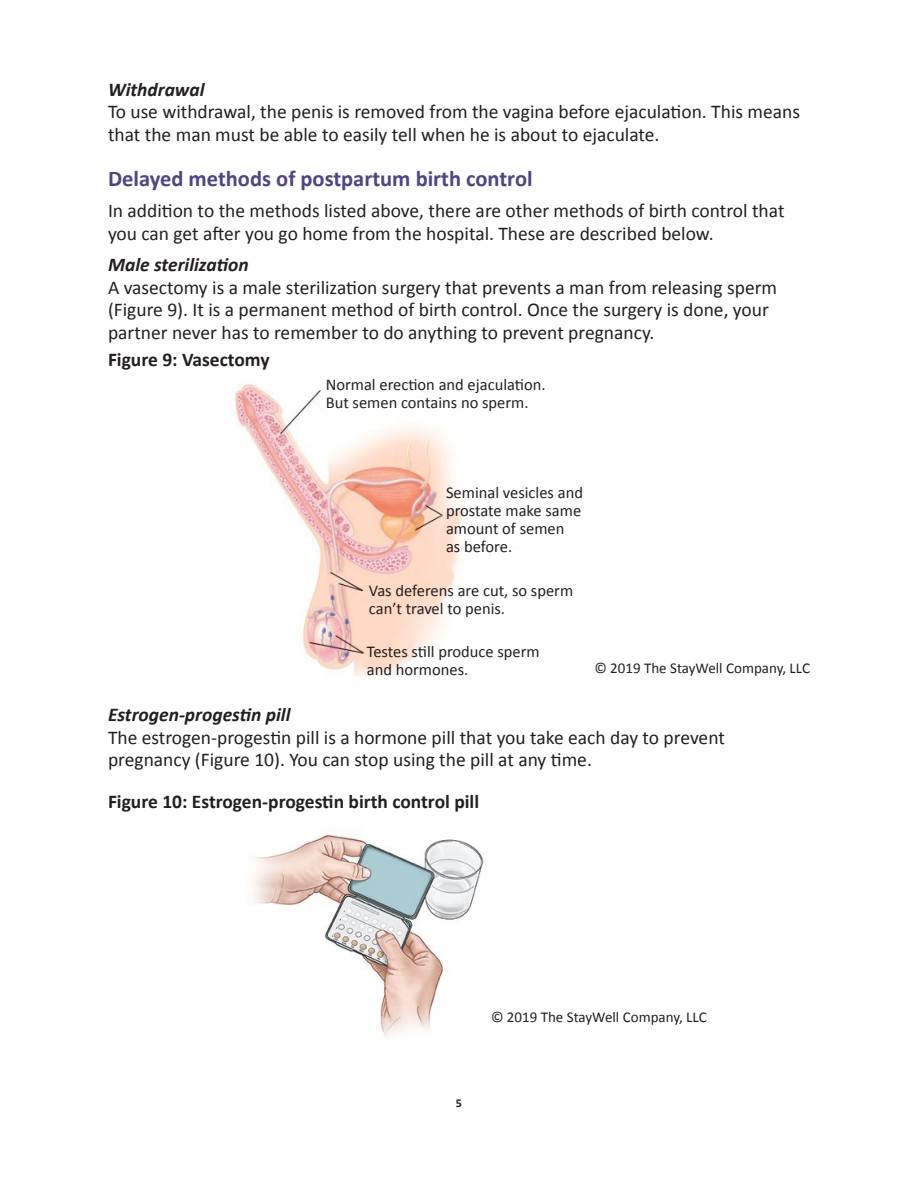
<style>
.page{position:relative;width:918px;height:1188px;background:#fff}
.page>*{position:absolute;margin:0;border:0;box-sizing:border-box;transform-origin:0 0}
.t1{font:700 22.5px "Calibri";color:#4a4687}
.text{font:19.5px/22.5px "Calibri";color:#231f20}
.t2{font:700 19.5px "Calibri";color:#231f20}
.secondaryheading{font:italic 700 19.5px "Calibri";color:#231f20}
.description{font:16.5px/18px "Calibri";color:#231f20}
.text-2{font:15px "Calibri";color:#231f20}
.t3{font:700 12px "Calibri";color:#231f20}
</style>
<div class="page">
<img style="left:234px;top:384px;width:229px;height:291px">
<img style="left:252px;top:835px;width:232px;height:203px">
<p class="secondaryheading" style="left:108px;top:77px;width:98px">Withdrawal</p>
<p class="text" style="left:108px;top:99px;width:693px">To use withdrawal, the penis is removed from the vagina before ejaculation. This means that the man must be able to easily tell when he is about to ejaculate.</p>
<p class="t1" style="left:108px;top:164px;width:426px">Delayed methods of postpartum birth control</p>
<p class="text" style="left:108px;top:198px;width:678px">In addition to the methods listed above, there are other methods of birth control that you can get after you go home from the hospital. These are described below.</p>
<p class="secondaryheading" style="left:108px;top:253px;width:142px">Male sterilization</p>
<p class="text" style="left:108px;top:275px;width:671px">A vasectomy is a male sterilization surgery that prevents a man from releasing sperm (Figure 9). It is a permanent method of birth control. Once the surgery is done, your partner never has to remember to do anything to prevent pregnancy.</p>
<p class="t2" style="left:108px;top:347px;width:163px">Figure 9: Vasectomy</p>
<p class="description" style="left:326px;top:375px;width:221px">Normal erection and ejaculation.<br>But semen contains no sperm.</p>
<p class="description" style="left:446px;top:483px;width:138px;text-align:justify">Seminal vesicles and prostate make same amount of semen</p>
<p class="description" style="left:446px;top:537px;width:68px">as before.</p>
<p class="description" style="left:369px;top:581px;width:206px">Vas deferens are cut, so sperm can’t travel to penis.</p>
<p class="description" style="left:367px;top:641px;width:174px">Testes still produce sperm and hormones.</p>
<p class="text-2" style="left:594px;top:659px;width:217px">© 2019 The StayWell Company, LLC</p>
<p class="secondaryheading" style="left:108px;top:703px;width:184px">Estrogen-progestin pill</p>
<p class="text" style="left:108px;top:725px;width:618px">The estrogen-progestin pill is a hormone pill that you take each day to prevent pregnancy (Figure 10). You can stop using the pill at any time.</p>
<p class="t2" style="left:108px;top:790px;width:373px">Figure 10: Estrogen-progestin birth control pill</p>
<p class="t3" style="left:456px;top:1096px;width:8px">5</p>
<p class="text-2" style="left:491px;top:1008px;width:217px">© 2019 The StayWell Company, LLC</p>
</div>
